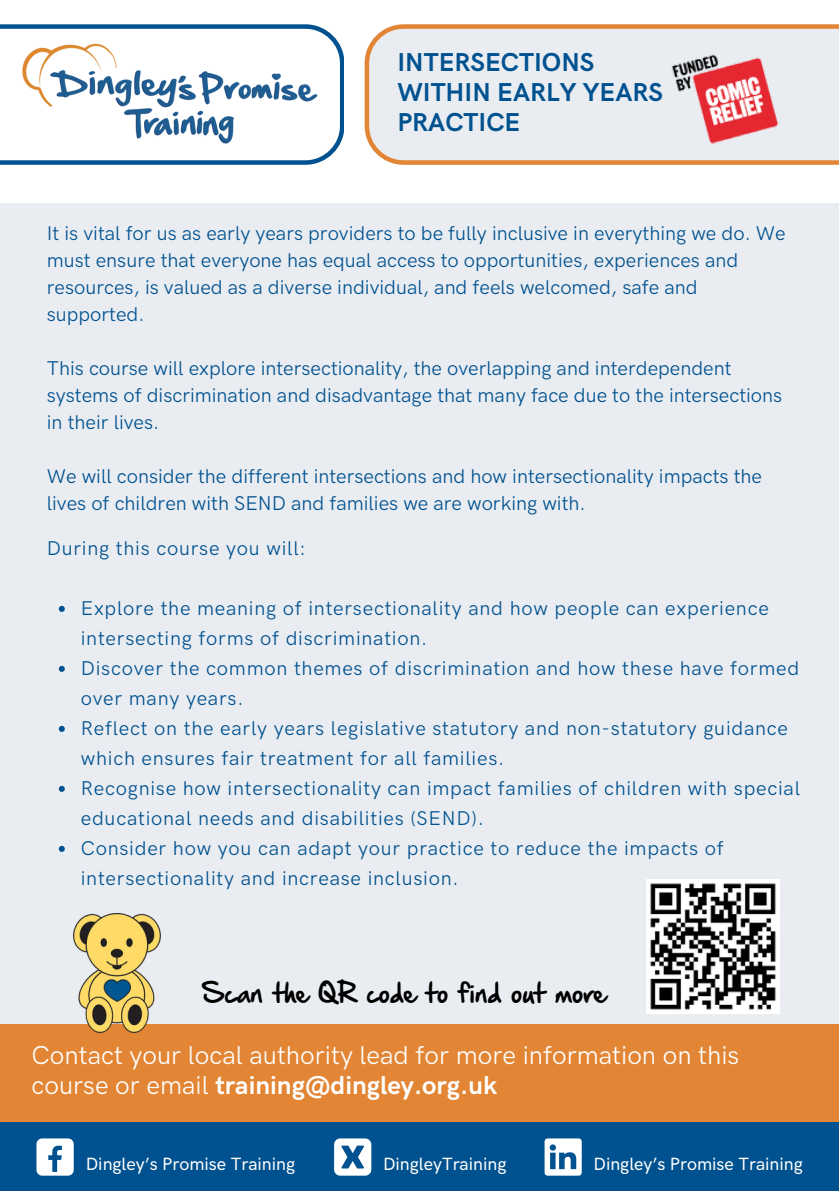
<style>
.page{position:relative;width:839px;height:1191px;background:#fff}
.page>*{position:absolute;margin:0;border:0;box-sizing:border-box;transform-origin:0 0}
.t1{font:33px "Hand Of Sean Pro";color:#000}
.t2{font:26px/30px "HK Grotesk Pro";color:#fff}
.t3{font:700 26px/30px "HK Grotesk Pro";color:#00518f}
.t4{font:20px/30px "HK Grotesk Pro";letter-spacing:.035em;color:#00518f}
.t5{font:20px/27px "HK Grotesk Pro";color:#00518f}
.t6{font:500 17.8px "HK Grotesk Pro";color:#fff}
.s1{font-weight:700}
</style>
<div class="page">
<div style="left:0;top:204px;width:838px;height:985px;background:#e9edf2"></div>
<svg style="left:0;top:24px;width:344px;height:141px"></svg>
<img style="left:20px;top:28px;width:299px;height:137px">
<svg style="left:364px;top:24px;width:474px;height:141px;background:#e8e4e2"></svg>
<img style="left:670px;top:53px;width:109px;height:93px">
<div style="left:0;top:1024px;width:838px;height:98px;background:#e28534"></div>
<div style="left:0;top:1122px;width:838px;height:69px;background:#00518f"></div>
<div style="left:36px;top:1138px;width:38px;height:38px;background:#fff;border-radius:6px"></div>
<svg style="left:48px;top:1146px;width:14px;height:26px"></svg>
<svg style="left:334px;top:1138px;width:37px;height:38px"></svg>
<svg style="left:544px;top:1138px;width:37px;height:38px"></svg>
<img style="left:646px;top:880px;width:133px;height:133px">
<svg style="left:59px;top:606px;width:6px;height:6px"></svg>
<svg style="left:59px;top:666px;width:6px;height:6px"></svg>
<svg style="left:59px;top:726px;width:6px;height:6px"></svg>
<svg style="left:59px;top:786px;width:6px;height:6px"></svg>
<svg style="left:59px;top:846px;width:6px;height:6px"></svg>
<img style="left:73px;top:914px;width:87px;height:118px">
<h4 class="t3" style="left:397px;top:48px;width:267px">INTERSECTIONS<br>WITHIN EARLY YEARS<br>PRACTICE</h4>
<p class="t5" style="left:47px;top:221px;width:740px">It is vital for us as early years providers to be fully inclusive in everything we do. We must ensure that everyone has equal access to opportunities, experiences and resources, is valued as a diverse individual, and feels welcomed, safe and supported.</p>
<h2 class="t5" style="left:47px;top:356px;width:737px">This course will explore intersectionality, the overlapping and interdependent systems of discrimination and disadvantage that many face due to the intersections in their lives.</h2>
<p class="t5" style="left:47px;top:464px;width:716px">We will consider the different intersections and how intersectionality impacts the lives of children with SEND and families we are working with.</p>
<p class="t4" style="left:47px;top:534px;width:260px">During this course you will:</p>
<p class="t4" style="left:81px;top:594px;width:689px">Explore the meaning of intersectionality and how people can experience intersecting forms of discrimination.</p>
<p class="t4" style="left:81px;top:654px;width:719px">Discover the common themes of discrimination and how these have formed over many years.</p>
<p class="t4" style="left:81px;top:714px;width:708px">Reflect on the early years legislative statutory and non-statutory guidance which ensures fair treatment for all families.</p>
<p class="t4" style="left:81px;top:774px;width:720px">Recognise how intersectionality can impact families of children with special educational needs and disabilities (SEND).</p>
<p class="t4" style="left:81px;top:834px;width:644px">Consider how you can adapt your practice to reduce the impacts of intersectionality and increase inclusion.</p>
<h1 class="t1" style="left:201px;top:970px;width:406px">Scan the QR code to find out more</h1>
<h4 class="t2" style="left:32px;top:1041px;width:709px">Contact your local authority lead for more information on this course or email <span class="s1">training@dingley.org.uk</span></h4>
<h4 class="t6" style="left:86px;top:1154px;width:211px">Dingley’s Promise Training</h4>
<h4 class="t6" style="left:383px;top:1154px;width:125px">DingleyTraining</h4>
<p class="t6" style="left:593px;top:1154px;width:211px">Dingley’s Promise Training</p>
</div>
